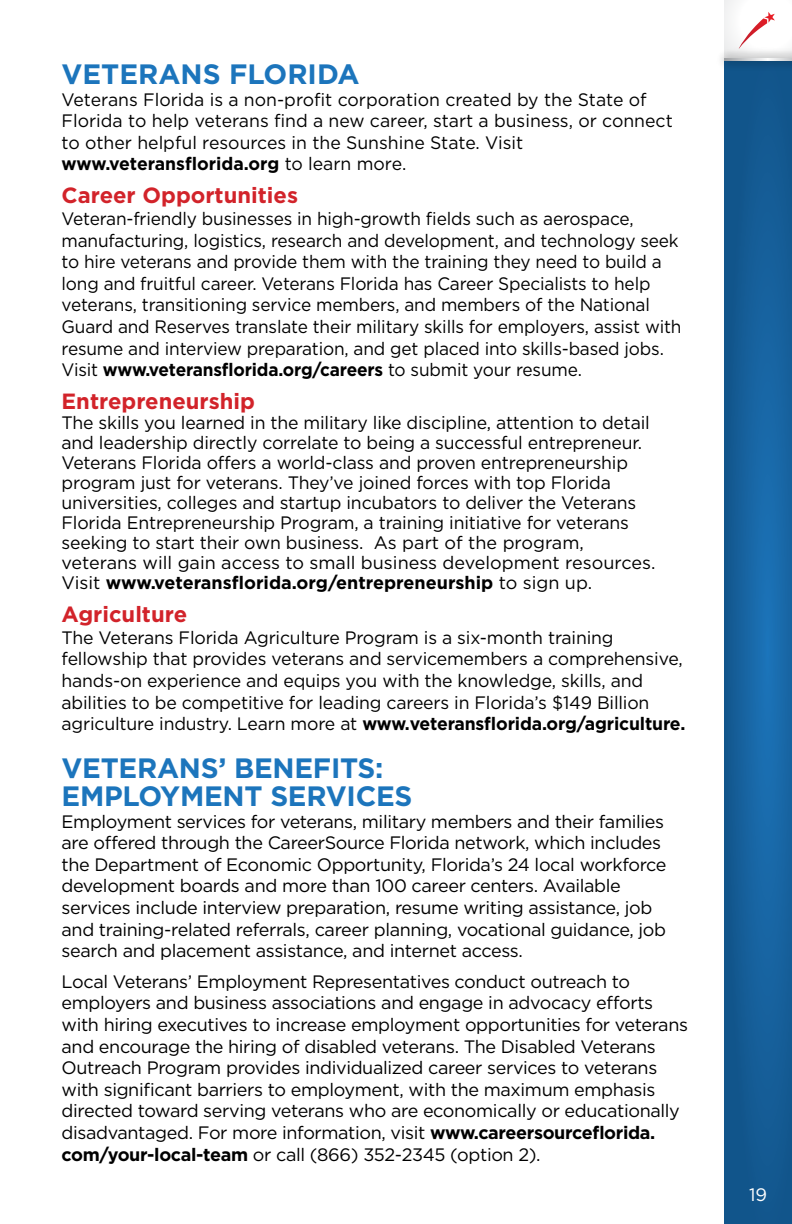
<style>
.page{position:relative;width:792px;height:1224px;background:#fff}
.page>*{position:absolute;margin:0;border:0;box-sizing:border-box;transform-origin:0 0}
.Headers_copy{font:700 28px/28px "Gotham";letter-spacing:-.01em;color:#1c75bc}
.Subhead{font:700 22px "Gotham";color:#d2232a}
.Body{font:18px/21.6px "Gotham";letter-spacing:-.02em;color:#000}
.Headers_copy-2{font:18px/20px "Gotham";letter-spacing:-.01em;color:#000}
.Body-2{font:18px/21.6px "Gotham";letter-spacing:-.02em;color:#000;scale:.96 1}
.Body-3{font:18px/21.6px "Gotham";color:#000}
.t1{font:18px "Gotham";color:#fff}
.s1{font-weight:700}
</style>
<div class="page">
<svg style="left:724px;top:71px;width:68px;height:1153px;background:#155f9a"></svg>
<div style="left:724px;top:0;width:68px;height:59px;background:linear-gradient(to right,#f7f8f8,#fff)"></div>
<div style="left:715px;top:48px;width:77px;height:23px;background:#000;opacity:.75"></div>
<svg style="left:724px;top:58px;width:68px;height:3px"></svg>
<svg style="left:739px;top:12px;width:36px;height:37px"></svg>
<p class="Headers_copy" style="left:62px;top:60px;width:300px">VETERANS FLORIDA</p>
<p class="Body-3" style="left:62px;top:88px;width:613px">Veterans Florida is a non-profit corporation created by the State of Florida to help veterans find a new career, start a business, or connect to other helpful resources in the Sunshine State. Visit <span class="s1">www.veteransflorida.org</span> to learn more.</p>
<p class="Subhead" style="left:62px;top:181px;width:238px">Career Opportunities</p>
<p class="Body-2" style="left:62px;top:207px;width:647px">Veteran-friendly businesses in high-growth fields such as aerospace, manufacturing, logistics, research and development, and technology seek to hire veterans and provide them with the training they need to build a long and fruitful career. Veterans Florida has Career Specialists to help veterans, transitioning service members, and members of the National Guard and Reserves translate their military skills for employers, assist with resume and interview preparation, and get placed into skills-based jobs.<br>Visit <span class="s1">www.veteransflorida.org/careers</span> to submit your resume.</p>
<p class="Subhead" style="left:62px;top:387px;width:195px">Entrepreneurship</p>
<p class="Headers_copy-2" style="left:62px;top:412px;width:595px">The skills you learned in the military like discipline, attention to detail and leadership directly correlate to being a successful entrepreneur.<br>Veterans Florida offers a world-class and proven entrepreneurship program just for veterans. They’ve joined forces with top Florida universities, colleges and startup incubators to deliver the Veterans Florida Entrepreneurship Program, a training initiative for veterans seeking to start their own business. As part of the program, veterans will gain access to small business development resources.<br>Visit <span class="s1">www.veteransflorida.org/entrepreneurship</span> to sign up.</p>
<p class="Subhead" style="left:62px;top:600px;width:127px">Agriculture</p>
<p class="Headers_copy-2" style="left:62px;top:626px;width:625px;line-height:21.6px">The Veterans Florida Agriculture Program is a six-month training fellowship that provides veterans and servicemembers a comprehensive, hands-on experience and equips you with the knowledge, skills, and abilities to be competitive for leading careers in Florida’s $149 Billion agriculture industry. Learn more at <span class="s1">www.veteransflorida.org/agriculture.</span></p>
<p class="Headers_copy" style="left:62px;top:754px;width:352px">VETERANS’ BENEFITS:<br>EMPLOYMENT SERVICES</p>
<p class="Body" style="left:62px;top:810px;width:607px">Employment services for veterans, military members and their families are offered through the CareerSource Florida network, which includes the Department of Economic Opportunity, Florida’s 24 local workforce development boards and more than 100 career centers. Available services include interview preparation, resume writing assistance, job and training-related referrals, career planning, vocational guidance, job search and placement assistance, and internet access.</p>
<p class="Body" style="left:62px;top:970px;width:628px">Local Veterans’ Employment Representatives conduct outreach to employers and business associations and engage in advocacy efforts with hiring executives to increase employment opportunities for veterans and encourage the hiring of disabled veterans. The Disabled Veterans Outreach Program provides individualized career services to veterans with significant barriers to employment, with the maximum emphasis directed toward serving veterans who are economically or educationally disadvantaged. For more information, visit <span class="s1">www.careersourceflorida. com/your-local-team</span> or call (866) 352-2345 (option 2).</p>
<p class="t1" style="left:749px;top:1183px;width:20px">19</p>
</div>
